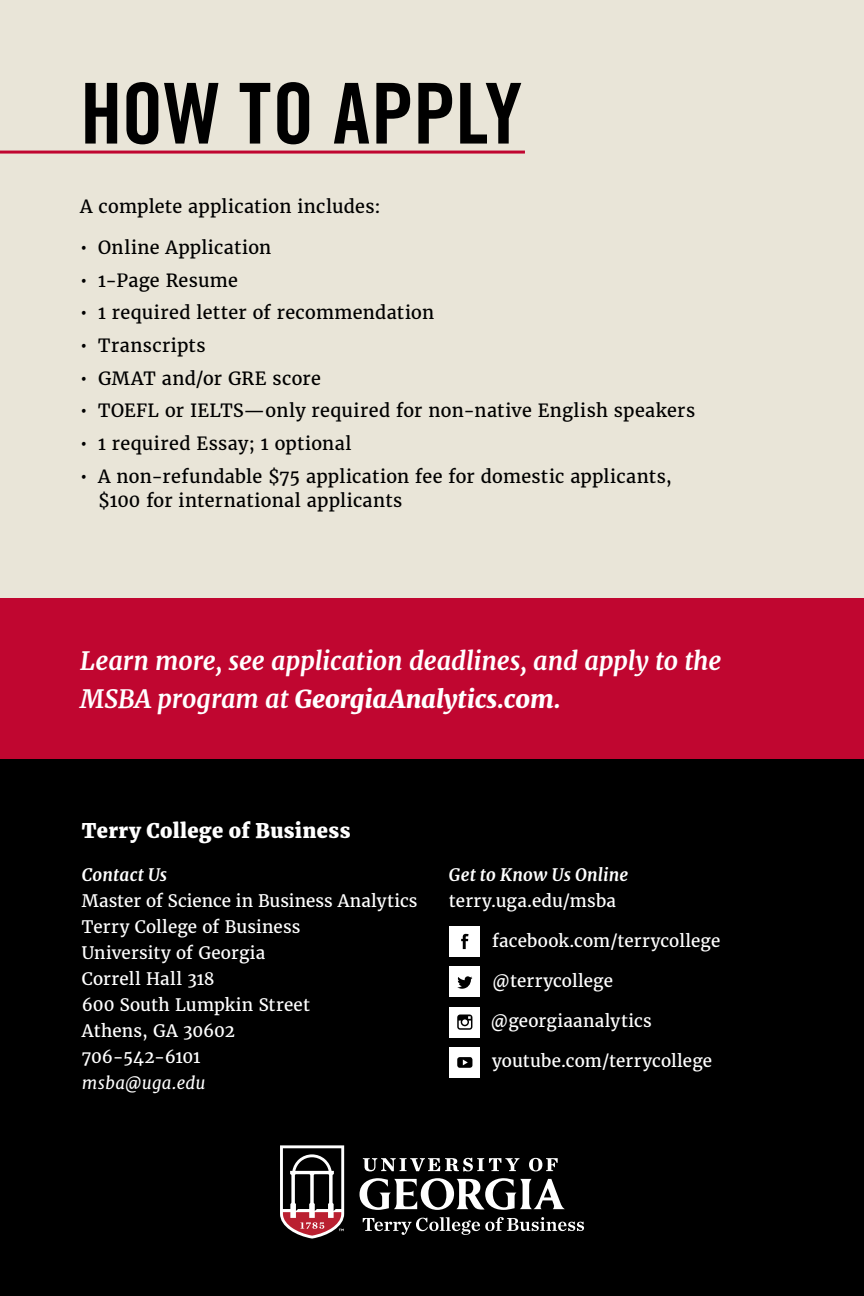
<style>
.page{position:relative;width:864px;height:1296px;background:#e9e5d8}
.page>*{position:absolute;margin:0;border:0;box-sizing:border-box;transform-origin:0 0}
.t1{font:84px "Trade Gothic Bold Cond Twenty";letter-spacing:.005em;color:#000}
.t2{font:italic 700 25px/38px "Merriweather";letter-spacing:-.005em;color:#fff}
.t3{font:900 20px "Merriweather";letter-spacing:.015em;color:#fff}
.t4{font:18px/24px "Merriweather";letter-spacing:.015em;color:#000}
.t5{font:17px/26px "Merriweather";letter-spacing:.01em;color:#fff}
.t6{font:italic 700 17px "Merriweather";letter-spacing:.01em;color:#fff}
.t7{font:italic 17px "Merriweather";letter-spacing:.01em;color:#fff}
.s1{font-weight:900}
</style>
<div class="page">
<div style="left:0;top:598px;width:864px;height:527px;background:#c00630"></div>
<div style="left:0;top:759px;width:864px;height:537px;background:#000"></div>
<div style="left:450px;top:967px;width:30px;height:30px;background:#fff"></div>
<svg style="left:457px;top:976px;width:15px;height:13px"></svg>
<div style="left:450px;top:926px;width:30px;height:31px;background:#fff"></div>
<svg style="left:461px;top:934px;width:8px;height:15px"></svg>
<div style="left:450px;top:1047px;width:30px;height:31px;background:#fff"></div>
<svg style="left:457px;top:1057px;width:15px;height:11px"></svg>
<div style="left:450px;top:1007px;width:30px;height:30px;background:#fff"></div>
<svg style="left:457px;top:1015px;width:15px;height:15px"></svg>
<svg style="left:280px;top:1145px;width:64px;height:94px"></svg>
<svg style="left:360px;top:1178px;width:205px;height:32px"></svg>
<svg style="left:363px;top:1158px;width:156px;height:14px"></svg>
<svg style="left:529px;top:1158px;width:29px;height:13px"></svg>
<svg style="left:363px;top:1217px;width:221px;height:18px"></svg>
<hr style="left:0;top:151px;width:525px;height:3px;background:#c00630">
<h1 class="t1" style="left:80px;top:63px;width:443px">HOW TO APPLY</h1>
<p class="t4" style="left:80px;top:194px;width:302px">A complete application includes:</p>
<p class="t4" style="left:80px;top:235px;width:193px">• Online Application</p>
<p class="t4" style="left:80px;top:268px;width:159px">• 1-Page Resume</p>
<p class="t4" style="left:80px;top:301px;width:355px">• 1 required letter of recommendation</p>
<p class="t4" style="left:80px;top:333px;width:127px">• Transcripts</p>
<p class="t4" style="left:80px;top:366px;width:242px">• GMAT and/or GRE score</p>
<p class="t4" style="left:80px;top:398px;width:616px">• TOEFL or IELTS—only required for non-native English speakers</p>
<p class="t4" style="left:80px;top:431px;width:273px">• 1 required Essay; 1 optional</p>
<p class="t4" style="left:98px;top:464px;width:575px;text-indent:-18px">• A non-refundable $75 application fee for domestic applicants, $100 for international applicants</p>
<h2 class="t2" style="left:80px;top:643px;width:643px">Learn more, see application deadlines, and apply to the<br>MSBA program at <span class="s1">GeorgiaAnalytics.com.</span></h2>
<p class="t3" style="left:82px;top:817px;width:270px">Terry College of Business</p>
<p class="t6" style="left:82px;top:864px;width:87px">Contact Us</p>
<p class="t5" style="left:82px;top:887px;width:337px">Master of Science in Business Analytics<br>Terry College of Business<br>University of Georgia<br>Correll Hall 318<br>600 South Lumpkin Street<br>Athens, GA 30602<br>706-542-6101</p>
<p class="t7" style="left:82px;top:1072px;width:125px">msba@uga.edu</p>
<p class="t6" style="left:449px;top:864px;width:181px">Get to Know Us Online</p>
<p class="t5" style="left:449px;top:887px;width:169px">terry.uga.edu/msba</p>
<p class="t5" style="left:492px;top:927px;width:230px">facebook.com/terrycollege</p>
<p class="t5" style="left:492px;top:967px;width:122px">@terrycollege</p>
<p class="t5" style="left:491px;top:1007px;width:163px">@georgiaanalytics</p>
<p class="t5" style="left:492px;top:1047px;width:221px">youtube.com/terrycollege</p>
</div>
